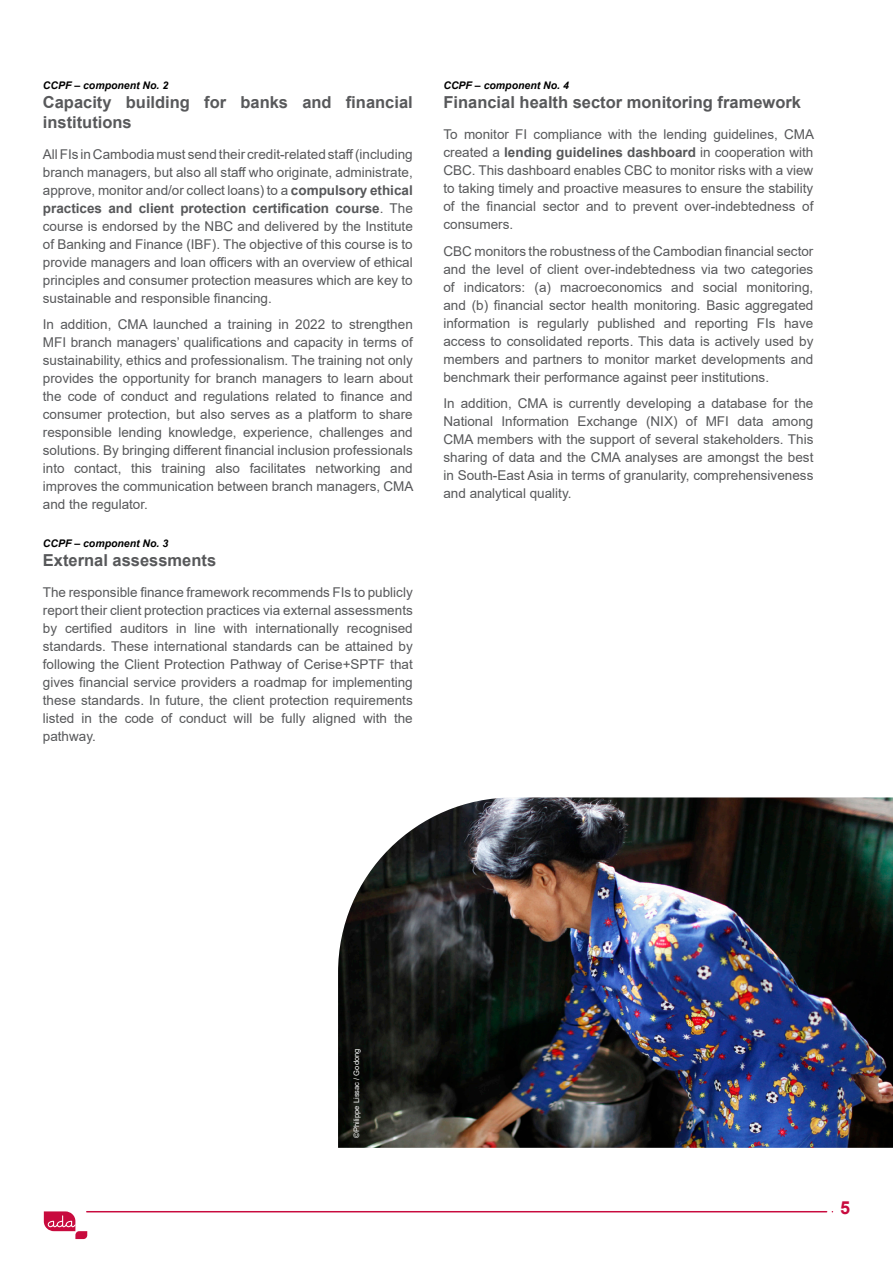
<style>
.page{position:relative;width:893px;height:1263px;background:#fff}
.page>*{position:absolute;margin:0;border:0;box-sizing:border-box;transform-origin:0 0}
.t1{font:700 18px "Arial";color:#c80b3e}
.paragraphe_texte{font:700 16.5px "Arial";color:#57585a}
.paragraphe_texte-2{font:700 16.5px/19.8px "Arial";color:#58595b}
.paragraphe_texte-3{font:13.5px/18px "Arial";color:#57585a;text-align:justify}
.paragraphe_texte-4{font:italic 700 10.5px "Arial";color:#000}
.notes_bas_de_page{font:7.5px "Arial";color:#fff}
.s1{font-weight:700}
</style>
<div class="page">
<svg style="left:44px;top:1211px;width:43px;height:28px"></svg>
<hr style="left:87px;top:1211px;width:740px;height:1px;background:#c80b3e">
<img style="left:338px;top:797px;width:555px;height:351px">
<p class="paragraphe_texte-4" style="left:43px;top:78px;width:127px">CCPF – component No. 2</p>
<p class="paragraphe_texte-2" style="left:43px;top:93px;width:371px">Capacity building for banks and financial institutions</p>
<p class="paragraphe_texte-3" style="left:43px;top:145px;width:371px">All FIs in Cambodia must send their credit-related staff (including branch managers, but also all staff who originate, administrate, approve, monitor and/or collect loans) to a <span class="s1">compulsory ethical practices and client protection certification course</span>. The course is endorsed by the NBC and delivered by the Institute of Banking and Finance (IBF). The objective of this course is to provide managers and loan officers with an overview of ethical principles and consumer protection measures which are key to sustainable and responsible financing.</p>
<p class="paragraphe_texte-3" style="left:43px;top:316px;width:372px">In addition, CMA launched a training in 2022 to strengthen MFI branch managers’ qualifications and capacity in terms of sustainability, ethics and professionalism. The training not only provides the opportunity for branch managers to learn about the code of conduct and regulations related to finance and consumer protection, but also serves as a platform to share responsible lending knowledge, experience, challenges and solutions. By bringing different financial inclusion professionals into contact, this training also facilitates networking and improves the communication between branch managers, CMA and the regulator.</p>
<p class="paragraphe_texte-4" style="left:43px;top:536px;width:127px">CCPF – component No. 3</p>
<p class="paragraphe_texte" style="left:43px;top:549px;width:175px">External assessments</p>
<p class="paragraphe_texte-3" style="left:43px;top:583px;width:371px">The responsible finance framework recommends FIs to publicly report their client protection practices via external assessments by certified auditors in line with internationally recognised standards. These international standards can be attained by following the Client Protection Pathway of Cerise+SPTF that gives financial service providers a roadmap for implementing these standards. In future, the client protection requirements listed in the code of conduct will be fully aligned with the pathway.</p>
<p class="paragraphe_texte-4" style="left:443px;top:78px;width:127px">CCPF – component No. 4</p>
<p class="paragraphe_texte" style="left:443px;top:91px;width:359px">Financial health sector monitoring framework</p>
<p class="paragraphe_texte-3" style="left:443px;top:125px;width:372px">To monitor FI compliance with the lending guidelines, CMA created a <span class="s1">lending guidelines dashboard</span> in cooperation with CBC. This dashboard enables CBC to monitor risks with a view to taking timely and proactive measures to ensure the stability of the financial sector and to prevent over-indebtedness of consumers.</p>
<p class="paragraphe_texte-3" style="left:443px;top:242px;width:371px">CBC monitors the robustness of the Cambodian financial sector and the level of client over-indebtedness via two categories of indicators: (a) macroeconomics and social monitoring, and (b) financial sector health monitoring. Basic aggregated information is regularly published and reporting FIs have access to consolidated reports. This data is actively used by members and partners to monitor market developments and benchmark their performance against peer institutions.</p>
<p class="paragraphe_texte-3" style="left:443px;top:394px;width:371px">In addition, CMA is currently developing a database for the National Information Exchange (NIX) of MFI data among CMA members with the support of several stakeholders. This sharing of data and the CMA analyses are amongst the best in South-East Asia in terms of granularity, comprehensiveness and analytical quality.</p>
<p class="notes_bas_de_page" style="left:351px;top:1138px;width:91px;rotate:-90deg">©Philippe Lissac / Godong</p>
<p class="t1" style="left:840px;top:1195px;width:12px">5</p>
</div>
